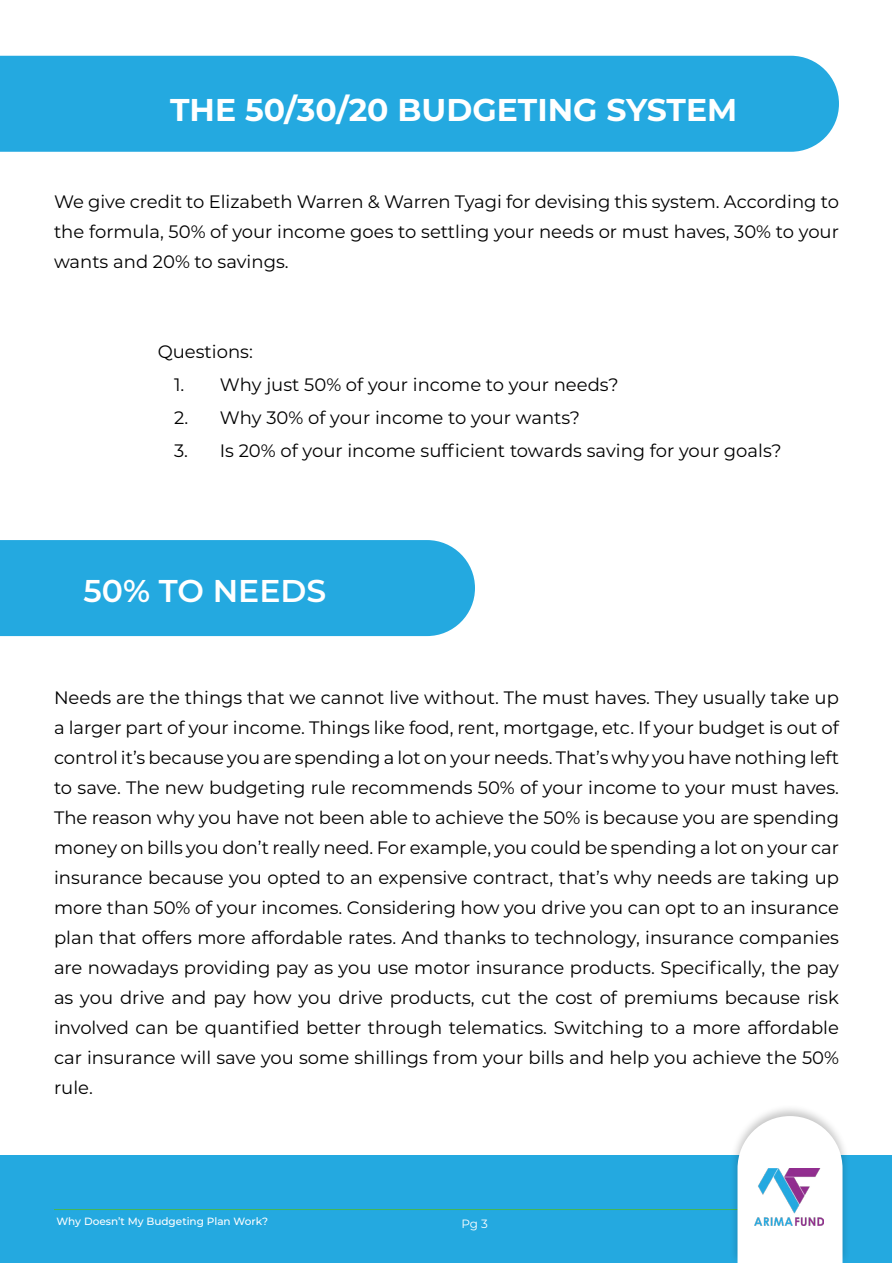
<style>
.page{position:relative;width:893px;height:1263px;background:#fff}
.page>*{position:absolute;margin:0;border:0;box-sizing:border-box;transform-origin:0 0}
.t1{font:700 31.5px "Montserrat";color:#fff}
.t2{font:600 31.5px "Montserrat";color:#fff}
.t3{font:18px/30px "Montserrat";color:#000;text-align:justify}
.t4{font:12px "Montserrat";color:#fff}
.t5{font:500 10.5px "Montserrat";color:#fff}
</style>
<div class="page">
<div style="left:0;top:1155px;width:892px;height:108px;background:#24a9e0"></div>
<hr style="left:54px;top:1209px;width:755px;height:1px;background:#46b754">
<div style="left:729px;top:1103px;width:122px;height:160px;background:#000;opacity:.23"></div>
<svg style="left:737px;top:1116px;width:105px;height:147px"></svg>
<img style="left:754px;top:1168px;width:70px;height:58px">
<div style="left:0;top:56px;width:839px;height:96px;background:#24a9e0"></div>
<div style="left:0;top:540px;width:475px;height:96px;background:#24a9e0"></div>
<h1 class="t1" style="left:170px;top:87px;width:569px">THE 50/30/20 BUDGETING SYSTEM</h1>
<p class="t3" style="left:54px;top:186px;width:786px">We give credit to Elizabeth Warren &amp; Warren Tyagi for devising this system. According to the formula, 50% of your income goes to settling your needs or must haves, 30% to your wants and 20% to savings.</p>
<p class="t3" style="left:158px;top:336px;width:97px">Questions:</p>
<p class="t3" style="left:174px;top:369px;width:446px">1. Why just 50% of your income to your needs?</p>
<p class="t3" style="left:174px;top:402px;width:408px">2. Why 30% of your income to your wants?</p>
<p class="t3" style="left:174px;top:435px;width:609px">3. Is 20% of your income sufficient towards saving for your goals?</p>
<h1 class="t2" style="left:83px;top:569px;width:244px">50% TO NEEDS</h1>
<p class="t3" style="left:54px;top:682px;width:787px">Needs are the things that we cannot live without. The must haves. They usually take up a larger part of your income. Things like food, rent, mortgage, etc. If your budget is out of control it’s because you are spending a lot on your needs. That’s why you have nothing left to save. The new budgeting rule recommends 50% of your income to your must haves.<br>The reason why you have not been able to achieve the 50% is because you are spending money on bills you don’t really need. For example, you could be spending a lot on your car insurance because you opted to an expensive contract, that’s why needs are taking up more than 50% of your incomes. Considering how you drive you can opt to an insurance plan that offers more affordable rates. And thanks to technology, insurance companies are nowadays providing pay as you use motor insurance products. Specifically, the pay as you drive and pay how you drive products, cut the cost of premiums because risk involved can be quantified better through telematics. Switching to a more affordable car insurance will save you some shillings from your bills and help you achieve the 50% rule.</p>
<p class="t5" style="left:56px;top:1214px;width:213px">Why Doesn’t My Budgeting Plan Work?</p>
<p class="t4" style="left:461px;top:1216px;width:28px">Pg 3</p>
</div>
